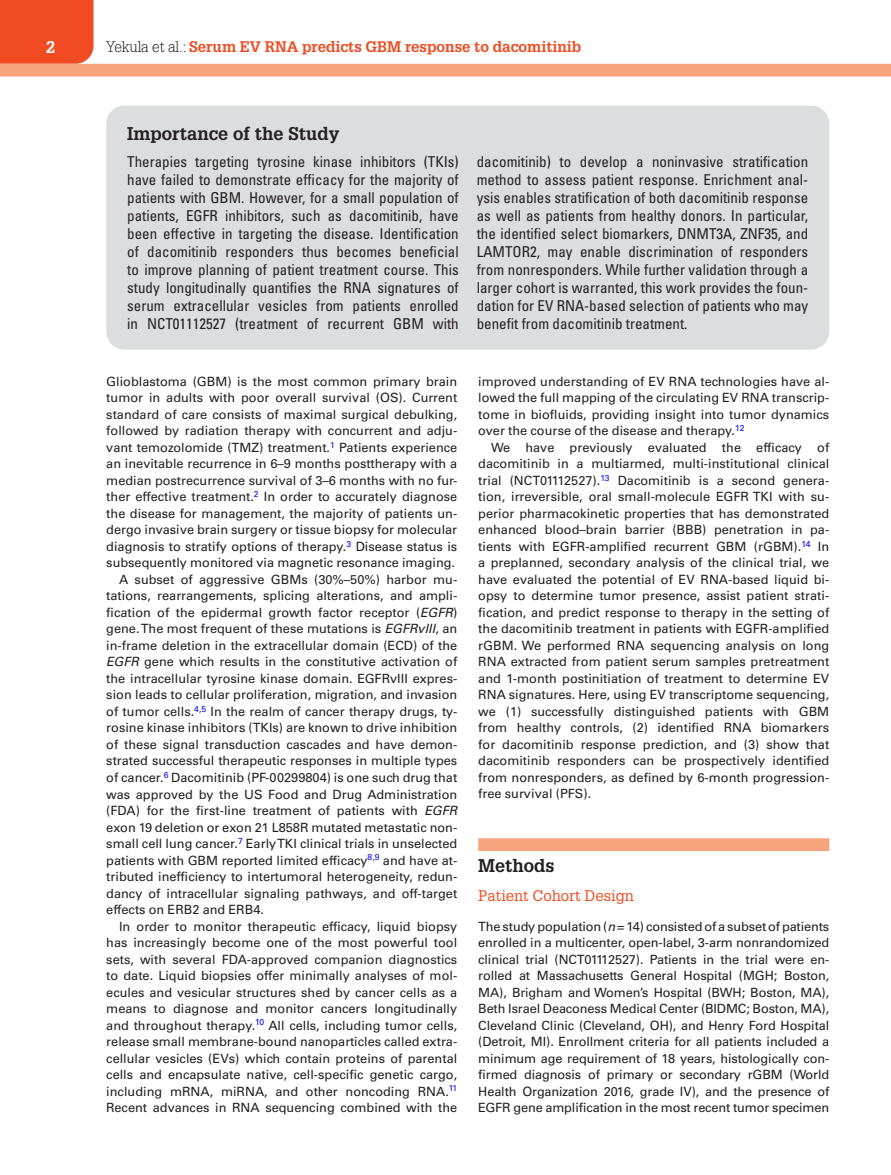
<style>
.page{position:relative;width:891px;height:1175px;background:#fff}
.page>*{position:absolute;margin:0;border:0;box-sizing:border-box;transform-origin:0 0}
.t1{font:700 18px "Glypha LT Std";color:#231f20}
.t2{font:700 16.5px "Glypha LT Std";color:#fff}
.t3{font:condensed 15px/18px "Univers LT Std";color:#231f20;text-align:justify}
.t4{font:700 15px "Glypha LT Std";color:#f04b22}
.t5{font:15px "Glypha LT Std";color:#f04b22}
.t6{font:12.75px/16.5px "Univers LT Std";color:#231f20;text-align:justify}
.s1{font-weight:300;color:#231f20}
.s2{font-style:italic}
</style>
<div class="page">
<div style="left:0;top:0;width:94px;height:64px;background:#f04b22"></div>
<div style="left:0;top:64px;width:891px;height:12px;background:#f7a37d"></div>
<div style="left:478px;top:838px;width:351px;height:13px;background:#f7a37d"></div>
<div style="left:106px;top:106px;width:723px;height:243px;background:#dcdddf;border-radius:18px"></div>
<p class="t2" style="left:46px;top:37px;width:11px">2</p>
<p class="t4" style="left:106px;top:37px;width:477px"><span class="s1">Yekula et al.:</span> Serum EV RNA predicts GBM response to dacomitinib</p>
<h1 class="t1" style="left:127px;top:122px;width:214px">Importance of the Study</h1>
<p class="t3" style="left:127px;top:152px;width:333px">Therapies targeting tyrosine kinase inhibitors (TKIs) have failed to demonstrate efficacy for the majority of patients with GBM. However, for a small population of patients, EGFR inhibitors, such as dacomitinib, have been effective in targeting the disease. Identification of dacomitinib responders thus becomes beneficial to improve planning of patient treatment course. This study longitudinally quantifies the RNA signatures of serum extracellular vesicles from patients enrolled in NCT01112527 (treatment of recurrent GBM with</p>
<p class="t3" style="left:477px;top:152px;width:333px">dacomitinib) to develop a noninvasive stratification method to assess patient response. Enrichment anal&shy;ysis enables stratification of both dacomitinib response as well as patients from healthy donors. In particular, the identified select biomarkers, DNMT3A, ZNF35, and LAMTOR2, may enable discrimination of responders from nonresponders. While further validation through a larger cohort is warranted, this work provides the foun&shy;dation for EV RNA-based selection of patients who may benefit from dacomitinib treatment.</p>
<p class="t6" style="left:106px;top:373px;width:353px">Glioblastoma (GBM) is the most common primary brain</p>
<p class="t6" style="left:106px;top:389px;width:352px">tumor in adults with poor overall survival (OS). Current</p>
<p class="t6" style="left:106px;top:406px;width:353px">standard of care consists of maximal surgical debulking,</p>
<p class="t6" style="left:106px;top:422px;width:352px">followed by radiation therapy with concurrent and adju-</p>
<p class="t6" style="left:106px;top:439px;width:353px">vant temozolomide (TMZ) treatment.<sup>1</sup> Patients experience</p>
<p class="t6" style="left:106px;top:455px;width:352px">an inevitable recurrence in 6–9 months posttherapy with a</p>
<p class="t6" style="left:106px;top:472px;width:352px">median postrecurrence survival of 3–6 months with no fur-</p>
<p class="t6" style="left:106px;top:488px;width:353px">ther effective treatment.<sup>2</sup> In order to accurately diagnose</p>
<p class="t6" style="left:106px;top:505px;width:353px">the disease for management, the majority of patients un-</p>
<p class="t6" style="left:106px;top:521px;width:352px">dergo invasive brain surgery or tissue biopsy for molecular</p>
<p class="t6" style="left:106px;top:538px;width:352px">diagnosis to stratify options of therapy.<sup>3</sup> Disease status is</p>
<p class="t6" style="left:106px;top:554px;width:350px">subsequently monitored via magnetic resonance imaging.</p>
<p class="t6" style="left:119px;top:571px;width:340px">A subset of aggressive GBMs (30%–50%) harbor mu-</p>
<p class="t6" style="left:106px;top:587px;width:352px">tations, rearrangements, splicing alterations, and ampli-</p>
<p class="t6" style="left:106px;top:604px;width:353px">fication of the epidermal growth factor receptor (<span class="s2">EGFR</span>)</p>
<p class="t6" style="left:106px;top:620px;width:352px">gene. The most frequent of these mutations is <span class="s2">EGFRvIII</span>, an</p>
<p class="t6" style="left:106px;top:637px;width:353px">in-frame deletion in the extracellular domain (ECD) of the</p>
<p class="t6" style="left:106px;top:653px;width:353px"><span class="s2">EGFR</span> gene which results in the constitutive activation of</p>
<p class="t6" style="left:106px;top:670px;width:353px">the intracellular tyrosine kinase domain. EGFRvIII expres-</p>
<p class="t6" style="left:106px;top:686px;width:352px">sion leads to cellular proliferation, migration, and invasion</p>
<p class="t6" style="left:106px;top:703px;width:353px">of tumor cells.<sup>4</sup><sup>,</sup><sup>5</sup> In the realm of cancer therapy drugs, ty-</p>
<p class="t6" style="left:106px;top:719px;width:353px">rosine kinase inhibitors (TKIs) are known to drive inhibition</p>
<p class="t6" style="left:106px;top:736px;width:352px">of these signal transduction cascades and have demon-</p>
<p class="t6" style="left:106px;top:752px;width:352px">strated successful therapeutic responses in multiple types</p>
<p class="t6" style="left:106px;top:769px;width:352px">of cancer.<sup>6</sup> Dacomitinib (PF-00299804) is one such drug that</p>
<p class="t6" style="left:106px;top:785px;width:352px">was approved by the US Food and Drug Administration</p>
<p class="t6" style="left:106px;top:802px;width:353px">(FDA) for the first-line treatment of patients with <span class="s2">EGFR</span></p>
<p class="t6" style="left:106px;top:818px;width:353px">exon 19 deletion or exon 21 L858R mutated metastatic non-</p>
<p class="t6" style="left:106px;top:835px;width:353px">small cell lung cancer.<sup>7</sup> Early TKI clinical trials in unselected</p>
<p class="t6" style="left:106px;top:851px;width:353px">patients with GBM reported limited efficacy<sup>8</sup><sup>,</sup><sup>9</sup> and have at-</p>
<p class="t6" style="left:106px;top:868px;width:353px">tributed inefficiency to intertumoral heterogeneity, redun-</p>
<p class="t6" style="left:106px;top:884px;width:353px">dancy of intracellular signaling pathways, and off-target</p>
<p class="t6" style="left:106px;top:901px;width:159px">effects on ERB2 and ERB4.</p>
<p class="t6" style="left:119px;top:917px;width:340px">In order to monitor therapeutic efficacy, liquid biopsy</p>
<p class="t6" style="left:106px;top:934px;width:353px">has increasingly become one of the most powerful tool</p>
<p class="t6" style="left:106px;top:950px;width:352px">sets, with several FDA-approved companion diagnostics</p>
<p class="t6" style="left:106px;top:967px;width:352px">to date. Liquid biopsies offer minimally analyses of mol-</p>
<p class="t6" style="left:106px;top:983px;width:353px">ecules and vesicular structures shed by cancer cells as a</p>
<p class="t6" style="left:106px;top:1000px;width:352px">means to diagnose and monitor cancers longitudinally</p>
<p class="t6" style="left:106px;top:1016px;width:353px">and throughout therapy.<sup>10</sup> All cells, including tumor cells,</p>
<p class="t6" style="left:106px;top:1033px;width:352px">release small membrane-bound nanoparticles called extra-</p>
<p class="t6" style="left:106px;top:1049px;width:353px">cellular vesicles (EVs) which contain proteins of parental</p>
<p class="t6" style="left:106px;top:1066px;width:352px">cells and encapsulate native, cell-specific genetic cargo,</p>
<p class="t6" style="left:106px;top:1082px;width:352px">including mRNA, miRNA, and other noncoding RNA.<sup>11</sup></p>
<p class="t6" style="left:106px;top:1099px;width:352px">Recent advances in RNA sequencing combined with the</p>
<p class="t6" style="left:478px;top:373px;width:353px">improved understanding of EV RNA technologies have al&shy;lowed the full mapping of the circulating EV RNA transcrip&shy;tome in biofluids, providing insight into tumor dynamics over the course of the disease and therapy.<sup>12</sup></p>
<p class="t6" style="left:478px;top:439px;width:353px;text-indent:13px">We have previously evaluated the efficacy of dacomitinib in a multiarmed, multi-institutional clinical trial (NCT01112527).<sup>13</sup> Dacomitinib is a second genera&shy;tion, irreversible, oral small-molecule EGFR TKI with su&shy;perior pharmacokinetic properties that has demonstrated enhanced blood–brain barrier (BBB) penetration in pa&shy;tients with EGFR-amplified recurrent GBM (rGBM).<sup>14</sup> In a preplanned, secondary analysis of the clinical trial, we have evaluated the potential of EV RNA-based liquid bi&shy;opsy to determine tumor presence, assist patient strati&shy;fication, and predict response to therapy in the setting of the dacomitinib treatment in patients with EGFR-amplified rGBM. We performed RNA sequencing analysis on long RNA extracted from patient serum samples pretreatment and 1-month postinitiation of treatment to determine EV RNA signatures. Here, using EV transcriptome sequencing, we (1) successfully distinguished patients with GBM from healthy controls, (2) identified RNA biomarkers for dacomitinib response prediction, and (3) show that dacomitinib responders can be prospectively identified from nonresponders, as defined by 6-month progression&shy;free survival (PFS).</p>
<h1 class="t1" style="left:478px;top:854px;width:78px">Methods</h1>
<p class="t5" style="left:478px;top:887px;width:157px">Patient Cohort Design</p>
<p class="t6" style="left:478px;top:917px;width:353px">The study population (<span class="s2">n</span> = 14) consisted of a subset of patients enrolled in a multicenter, open-label, 3-arm nonrandomized clinical trial (NCT01112527). Patients in the trial were en&shy;rolled at Massachusetts General Hospital (MGH; Boston, MA), Brigham and Women’s Hospital (BWH; Boston, MA), Beth Israel Deaconess Medical Center (BIDMC; Boston, MA), Cleveland Clinic (Cleveland, OH), and Henry Ford Hospital (Detroit, MI). Enrollment criteria for all patients included a minimum age requirement of 18 years, histologically con&shy;firmed diagnosis of primary or secondary rGBM (World Health Organization 2016, grade IV), and the presence of EGFR gene amplification in the most recent tumor specimen</p>
</div>
